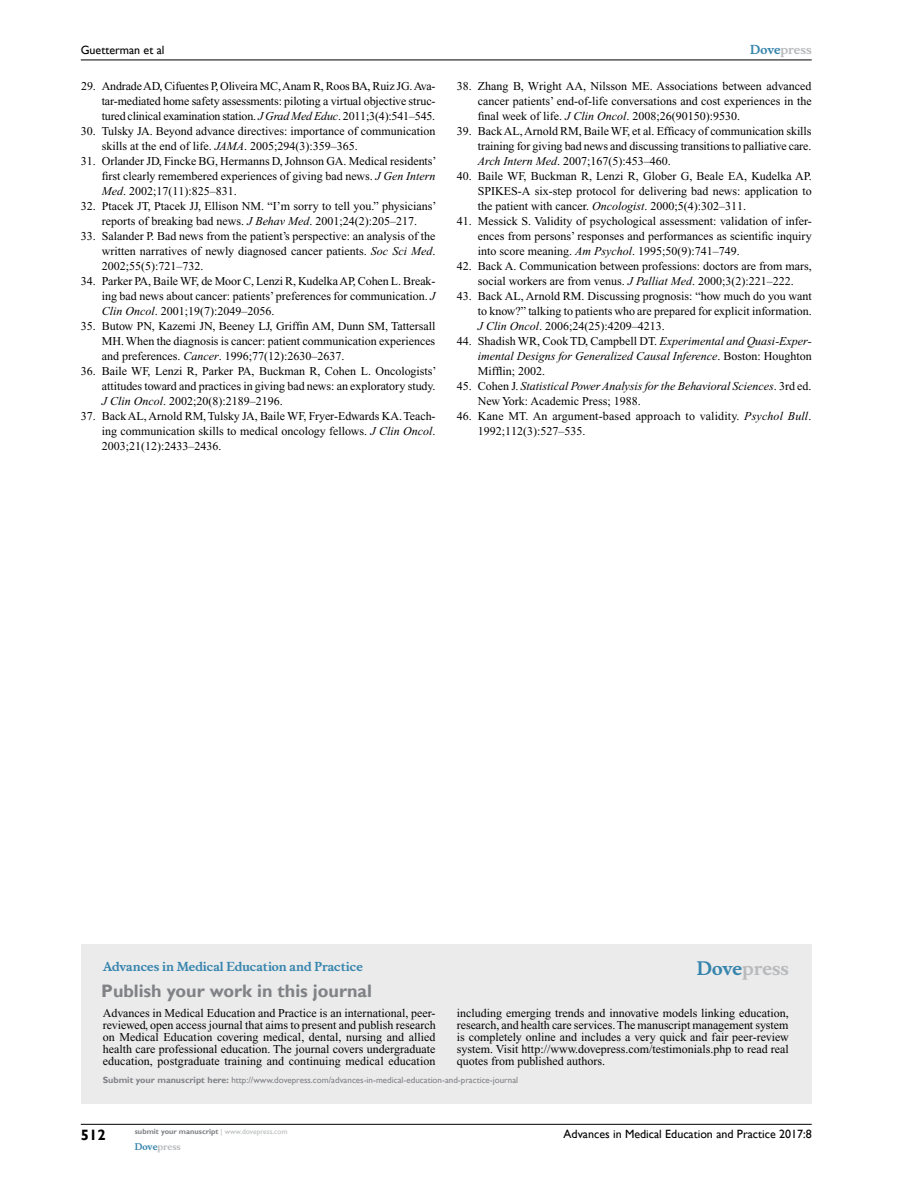
<style>
.page{position:relative;width:918px;height:1188px;background:#fff}
.page>*{position:absolute;margin:0;border:0;box-sizing:border-box;transform-origin:0 0}
.t1{font:700 18px "Gill Sans";color:#808285}
.t2{font:700 18px "Musee";color:#b8babc}
.t3{font:700 15px "Gill Sans";color:#000}
.t4{font:12px/15px "Times New Roman";color:#000;text-align:justify}
.t5{font:italic 12px/15px "Times New Roman";color:#000;text-align:justify}
.t6{font:12px "Gill Sans";color:#000}
.t7{font:700 12px "Musee";color:#3785ad}
.t8{font:700 12px "Musee";color:#b8babc}
.t9{font:9px "Gill Sans";color:#808285}
.t10{font:700 9px "Musee";color:#b8babc}
.t11{font:700 7.5px "Gill Sans";color:#808285}
.s1{font-style:italic}
.s2{color:#3785ad}
.s3{font-style:normal}
.s4{font-weight:700}
.s5{font-weight:400;color:#b8babc}
</style>
<div class="page">
<div style="left:81px;top:944px;width:731px;height:159px;background:#ebebec"></div>
<hr style="left:81px;top:1124px;width:731px;height:1px;background:#000">
<hr style="left:81px;top:60px;width:731px;height:1px;background:#000">
<p class="t6" style="left:81px;top:43px;width:85px">Guetterman et al</p>
<p class="t4" style="left:102px;top:79px;width:335px;text-indent:-21px">29. Andrade AD, Cifuentes P, Oliveira MC, Anam R, Roos BA, Ruiz JG. Ava&shy;tar-mediated home safety assessments: piloting a virtual objective struc&shy;tured clinical examination station. <span class="s1">J Grad Med Educ</span>. 2011;3(4):541–545.</p>
<p class="t4" style="left:102px;top:124px;width:335px;text-indent:-21px">30. Tulsky JA. Beyond advance directives: importance of communication skills at the end of life. <span class="s1">JAMA</span>. 2005;294(3):359–365.</p>
<p class="t4" style="left:102px;top:154px;width:336px;text-indent:-21px">31. Orlander JD, Fincke BG, Hermanns D, Johnson GA. Medical residents’ first clearly remembered experiences of giving bad news. <span class="s1">J Gen Intern Med</span>. 2002;17(11):825–831.</p>
<p class="t4" style="left:81px;top:199px;width:357px;text-align:center">32. Ptacek JT, Ptacek JJ, Ellison NM. “I’m sorry to tell you.” physicians’ reports of breaking bad news. <span class="s1">J Behav Med</span>. 2001;24(2):205–217.</p>
<p class="t4" style="left:102px;top:229px;width:335px;text-indent:-21px">33. Salander P. Bad news from the patient’s perspective: an analysis of the written narratives of newly diagnosed cancer patients. <span class="s1">Soc Sci Med</span>.<br>2002;55(5):721–732.</p>
<p class="t4" style="left:102px;top:274px;width:335px;text-indent:-21px">34. Parker PA, Baile WF, de Moor C, Lenzi R, Kudelka AP, Cohen L. Break&shy;ing bad news about cancer: patients’ preferences for communication. <span class="s1">J Clin Oncol</span>. 2001;19(7):2049–2056.</p>
<p class="t4" style="left:102px;top:319px;width:335px;text-indent:-21px">35. Butow PN, Kazemi JN, Beeney LJ, Griffin AM, Dunn SM, Tattersall MH. When the diagnosis is cancer: patient communication experiences and preferences. <span class="s1">Cancer</span>. 1996;77(12):2630–2637.</p>
<p class="t4" style="left:102px;top:364px;width:336px;text-indent:-21px">36. Baile WF, Lenzi R, Parker PA, Buckman R, Cohen L. Oncologists’ attitudes toward and practices in giving bad news: an exploratory study.<br><span class="s1">J Clin Oncol</span>. 2002;20(8):2189–2196.</p>
<p class="t4" style="left:102px;top:409px;width:335px;text-indent:-21px">37. Back AL, Arnold RM, Tulsky JA, Baile WF, Fryer-Edwards KA. Teach&shy;ing communication skills to medical oncology fellows. <span class="s1">J Clin Oncol</span>.<br>2003;21(12):2433–2436.</p>
<p class="t8" style="left:750px;top:43px;width:63px"><span class="s2">Dove</span>press</p>
<p class="t4" style="left:478px;top:79px;width:335px;text-indent:-21px">38. Zhang B, Wright AA, Nilsson ME. Associations between advanced cancer patients’ end-of-life conversations and cost experiences in the final week of life. <span class="s1">J Clin Oncol</span>. 2008;26(90150):9530.</p>
<p class="t4" style="left:478px;top:124px;width:335px;text-indent:-21px">39. Back AL, Arnold RM, Baile WF, et al. Efficacy of communication skills training for giving bad news and discussing transitions to palliative care.<br><span class="s1">Arch Intern Med</span>. 2007;167(5):453–460.</p>
<p class="t4" style="left:478px;top:169px;width:335px;text-indent:-21px">40. Baile WF, Buckman R, Lenzi R, Glober G, Beale EA, Kudelka AP.<br>SPIKES-A six-step protocol for delivering bad news: application to the patient with cancer. <span class="s1">Oncologist</span>. 2000;5(4):302–311.</p>
<p class="t4" style="left:478px;top:214px;width:335px;text-indent:-21px">41. Messick S. Validity of psychological assessment: validation of infer&shy;ences from persons’ responses and performances as scientific inquiry into score meaning. <span class="s1">Am Psychol</span>. 1995;50(9):741–749.</p>
<p class="t4" style="left:457px;top:259px;width:356px;text-align:center">42. Back A. Communication between professions: doctors are from mars, social workers are from venus. <span class="s1">J Palliat Med</span>. 2000;3(2):221–222.</p>
<p class="t4" style="left:478px;top:289px;width:335px;text-indent:-21px">43. Back AL, Arnold RM. Discussing prognosis: “how much do you want to know?” talking to patients who are prepared for explicit information.<br><span class="s1">J Clin Oncol</span>. 2006;24(25):4209–4213.</p>
<p class="t5" style="left:478px;top:334px;width:335px;text-indent:-21px"><span class="s3">44. Shadish WR, Cook TD, Campbell DT.</span> Experimental and Quasi-Exper&shy;imental Designs for Generalized Causal Inference<span class="s3">. Boston: Houghton Mifflin; 2002.</span></p>
<p class="t5" style="left:478px;top:379px;width:335px;text-indent:-21px"><span class="s3">45. Cohen J.</span> Statistical Power Analysis for the Behavioral Sciences<span class="s3">. 3rd ed.<br>New York: Academic Press; 1988.</span></p>
<p class="t4" style="left:478px;top:409px;width:335px;text-indent:-21px">46. Kane MT. An argument-based approach to validity. <span class="s1">Psychol Bull</span>.<br>1992;112(3):527–535.</p>
<p class="t7" style="left:103px;top:959px;width:262px">Advances in Medical Education and Practice</p>
<h1 class="t1" style="left:101px;top:980px;width:272px">Publish your work in this journal</h1>
<h1 class="t2" style="left:697px;top:958px;width:94px"><span class="s2">Dove</span>press</h1>
<p class="t4" style="left:103px;top:1007px;width:334px;line-height:12px">Advances in Medical Education and Practice is an international, peer&shy;reviewed, open access journal that aims to present and publish research on Medical Education covering medical, dental, nursing and allied health care professional education. The journal covers undergraduate education, postgraduate training and continuing medical education</p>
<p class="t4" style="left:457px;top:1007px;width:333px;line-height:12px">including emerging trends and innovative models linking education, research, and health care services. The manuscript management system is completely online and includes a very quick and fair peer-review system. Visit http://www.dovepress.com/testimonials.php to read real quotes from published authors.</p>
<p class="t9" style="left:103px;top:1075px;width:417px"><span class="s4">Submit your manuscript here:</span> http://www.dovepress.com/advances-in-medical-education-and-practice-journal</p>
<p class="t3" style="left:81px;top:1126px;width:26px">512</p>
<p class="t11" style="left:135px;top:1127px;width:154px">submit your manuscript <span class="s5">| www.dovepress.com</span></p>
<p class="t10" style="left:135px;top:1141px;width:48px"><span class="s2">Dove</span>press</p>
<p class="t6" style="left:564px;top:1127px;width:250px">Advances in Medical Education and Practice 2017:8</p>
</div>
